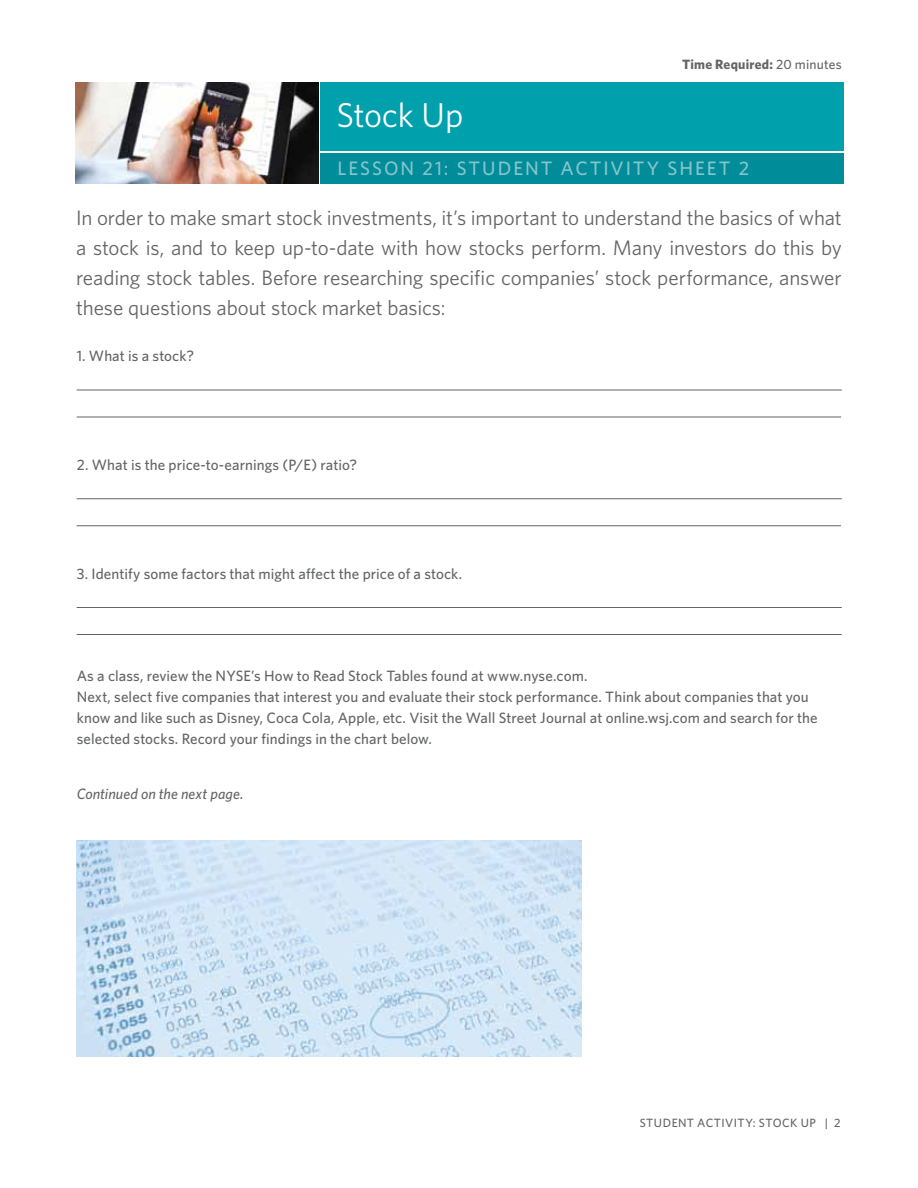
<style>
.page{position:relative;width:918px;height:1188px;background:#fff}
.page>*{position:absolute;margin:0;border:0;box-sizing:border-box;transform-origin:0 0}
.t1{font:34.5px "Whitney";letter-spacing:-.01em;color:#fff}
.t2{font:21px/30px "Whitney";letter-spacing:-.005em;color:#636466;text-align:justify}
.t3{font:500 19.5px "Whitney";letter-spacing:.1em;color:#87c5cd}
.t4{font:500 15px/21px "Whitney";letter-spacing:.005em;color:#636466}
.t5{font:italic 500 15px "Whitney";letter-spacing:.005em;color:#636466}
.t6{font:700 13.5px "Whitney";letter-spacing:.015em;color:#636466}
.t7{font:500 12px "Whitney";color:#636466}
.s1{font-weight:500}
</style>
<div class="page">
<img style="left:77px;top:841px;width:505px;height:216px">
<img style="left:76px;top:82px;width:243px;height:102px">
<div style="left:321px;top:82px;width:523px;height:69px;background:#00a0ad"></div>
<div style="left:321px;top:153px;width:523px;height:30px;background:#008c99"></div>
<hr style="left:77px;top:390px;width:765px;height:1px;background:#636466">
<hr style="left:77px;top:417px;width:764px;height:1px;background:#636466">
<hr style="left:77px;top:498px;width:765px;height:1px;background:#636466">
<hr style="left:77px;top:525px;width:764px;height:1px;background:#636466">
<hr style="left:77px;top:607px;width:765px;height:1px;background:#636466">
<hr style="left:77px;top:634px;width:765px;height:1px;background:#636466">
<p class="t6" style="left:682px;top:55px;width:161px">Time Required: <span class="s1">20 minutes</span></p>
<h1 class="t1" style="left:337px;top:92px;width:128px">Stock Up</h1>
<h3 class="t3" style="left:337px;top:156px;width:413px">LESSON 21: STUDENT ACTIVITY SHEET 2</h3>
<p class="t2" style="left:76px;top:202px;width:767px">In order to make smart stock investments, it’s important to understand the basics of what a stock is, and to keep up-to-date with how stocks perform. Many investors do this by reading stock tables. Before researching specific companies’ stock performance, answer these questions about stock market basics:</p>
<p class="t4" style="left:77px;top:346px;width:119px">1. What is a stock?</p>
<p class="t4" style="left:77px;top:454px;width:282px">2. What is the price-to-earnings (P/E) ratio?</p>
<p class="t4" style="left:77px;top:563px;width:387px">3. Identify some factors that might affect the price of a stock.</p>
<p class="t4" style="left:77px;top:665px;width:743px">As a class, review the NYSE’s How to Read Stock Tables found at www.nyse.com.<br>Next, select five companies that interest you and evaluate their stock performance. Think about companies that you know and like such as Disney, Coca Cola, Apple, etc. Visit the Wall Street Journal at online.wsj.com and search for the selected stocks. Record your findings in the chart below.</p>
<p class="t5" style="left:77px;top:784px;width:168px">Continued on the next page.</p>
<p class="t7" style="left:640px;top:1115px;width:9px">student</p>
<p class="t7" style="left:697px;top:1115px;width:8px">activit</p>
<p class="t7" style="left:745px;top:1115px;width:64px">y: stock up</p>
<p class="t7" style="left:825px;top:1115px;width:17px">| 2</p>
</div>
